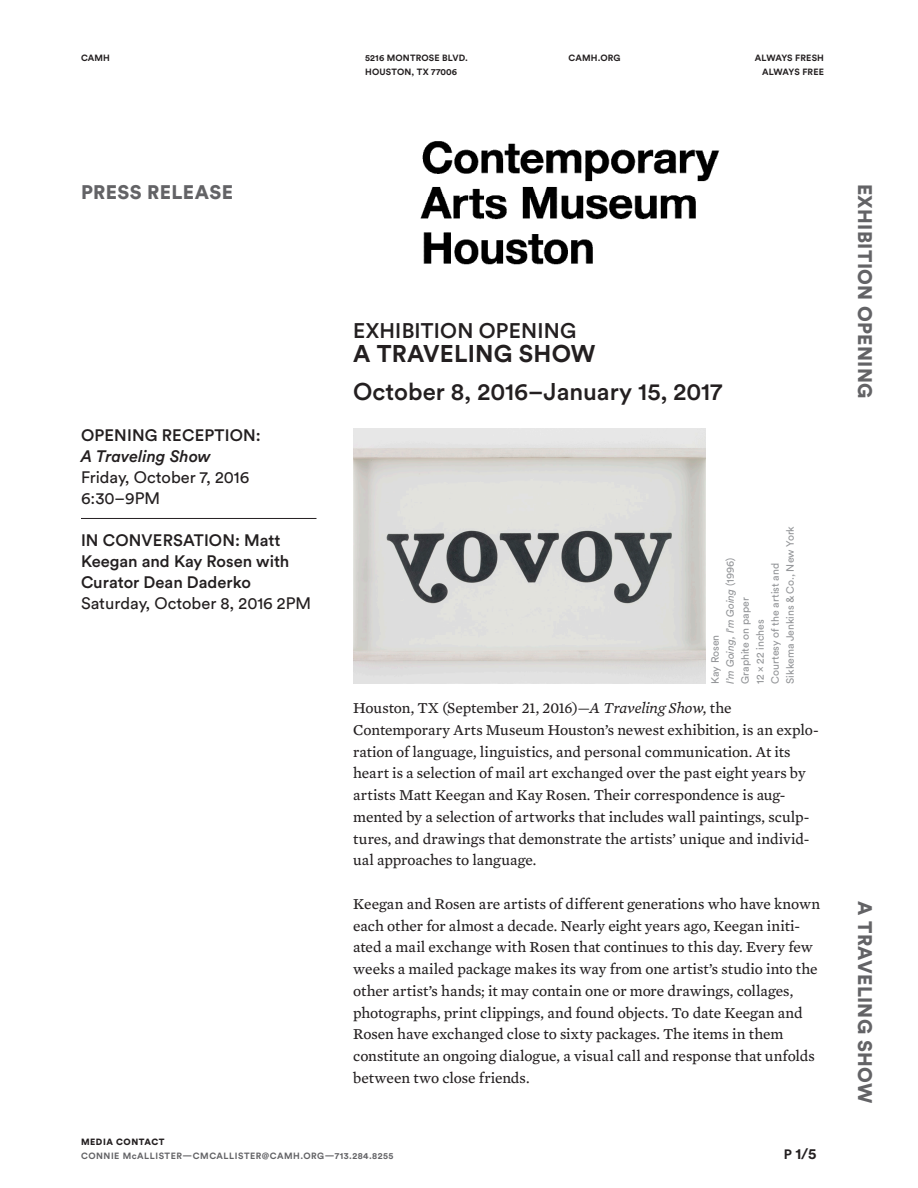
<style>
.page{position:relative;width:918px;height:1188px;background:#fff}
.page>*{position:absolute;margin:0;border:0;box-sizing:border-box;transform-origin:0 0}
.t1{font:500 24px "Circular Std";color:#231f20}
.t2{font:700 24px "Circular Std";letter-spacing:.01em;color:#231f20}
.t3{font:500 21px "Circular Std";letter-spacing:.01em;color:#231f20}
.t4{font:900 19.5px "Circular Std";letter-spacing:.02em;color:#636366}
.t5{font:500 16.5px/21px "Circular Std";color:#231f20}
.t6{font:16.5px/21px "Circular Std";color:#231f20}
.Body_1_Intro{font:15.45px/21.8px "Mercury Text G3 Roman";color:#231f20}
.t7{font:700 15px "Circular Std";color:#231f20}
.t8{font:10.5px/15px "Circular Std";color:#939598}
.t9{font:700 9px/13.5px "Circular Std";letter-spacing:.02em;color:#231f20}
.t10{font:700 9px/13.5px "Circular Std";letter-spacing:.06em;color:#636366}
.s1{font-weight:500}
.s2{font-weight:500;font-style:italic}
.s3{font-weight:400}
.s4{font-style:italic}
.s5{font-family:"Mercury Text G3";font-style:italic}
.s6{font-weight:900;color:#231f20}
.s7{font-size:13.5px}
</style>
<div class="page">
<img style="left:420px;top:141px;width:300px;height:124px">
<hr style="left:81px;top:518px;width:235px;height:1px;background:#231f20">
<img style="left:353px;top:428px;width:353px;height:256px">
<p class="t9" style="left:81px;top:51px;width:30px">CAMH</p>
<p class="t9" style="left:365px;top:51px;width:104px">5216 MONTROSE BLVD.<br>HOUSTON, TX 77006</p>
<p class="t9" style="left:569px;top:51px;width:53px">CAMH.ORG</p>
<p class="t9" style="left:755px;top:51px;width:71px;text-align:right">ALWAYS FRESH<br>ALWAYS FREE</p>
<p class="t4" style="left:81px;top:180px;width:154px">PRESS RELEASE</p>
<p class="t3" style="left:353px;top:318px;width:225px">EXHIBITION OPENING</p>
<p class="t2" style="left:353px;top:338px;width:244px">A TRAVELING SHOW</p>
<p class="t1" style="left:353px;top:376px;width:371px">October 8, 2016–January 15, 2017</p>
<p class="t6" style="left:81px;top:425px;width:181px"><span class="s1">OPENING RECEPTION:<br></span><span class="s2">A Traveling Show<br></span>Friday, October 7, 2016<br>6:30–9PM</p>
<p class="t5" style="left:81px;top:529px;width:232px">IN CONVERSATION: Matt<br>Keegan and Kay Rosen with<br>Curator Dean Daderko<br><span class="s3">Saturday, October 8, 2016 2PM</span></p>
<p class="t8" style="left:707px;top:684px;width:159px;rotate:-90deg">Kay Rosen<br><span class="s4">I’m Going, I’m Going</span> (1996)<br>Graphite on paper<br>12 x 22 inches<br>Courtesy of the artist and<br>Sikkema Jenkins &amp; Co., New York</p>
<p class="Body_1_Intro" style="left:353px;top:697px;width:467px">Houston, TX (September 21, 2016)—<span class="s5">A Traveling Show</span>, the Contemporary Arts Museum Houston’s newest exhibition, is an explo&shy;ration of language, linguistics, and personal communication. At its heart is a selection of mail art exchanged over the past eight years by artists Matt Keegan and Kay Rosen. Their correspondence is aug&shy;mented by a selection of artworks that includes wall paintings, sculp&shy;tures, and drawings that demonstrate the artists’ unique and individ&shy;ual approaches to language.</p>
<p class="Body_1_Intro" style="left:353px;top:893px;width:469px">Keegan and Rosen are artists of different generations who have known each other for almost a decade. Nearly eight years ago, Keegan initi&shy;ated a mail exchange with Rosen that continues to this day. Every few weeks a mailed package makes its way from one artist’s studio into the other artist’s hands; it may contain one or more drawings, collages, photographs, print clippings, and found objects. To date Keegan and Rosen have exchanged close to sixty packages. The items in them constitute an ongoing dialogue, a visual call and response that unfolds between two close friends.</p>
<p class="t10" style="left:81px;top:1135px;width:314px"><span class="s6">MEDIA CONTACT<br></span>CONNIE McALLISTER—CMCALLISTER@CAMH.ORG—713.284.8255</p>
<p class="t7" style="left:784px;top:1144px;width:34px"><span class="s7">P</span> 1/5</p>
<p class="t4" style="left:878px;top:184px;width:216px;rotate:90deg">EXHIBITION OPENING</p>
<p class="t4" style="left:878px;top:901px;width:203px;rotate:90deg">A TRAVELING SHOW</p>
</div>
